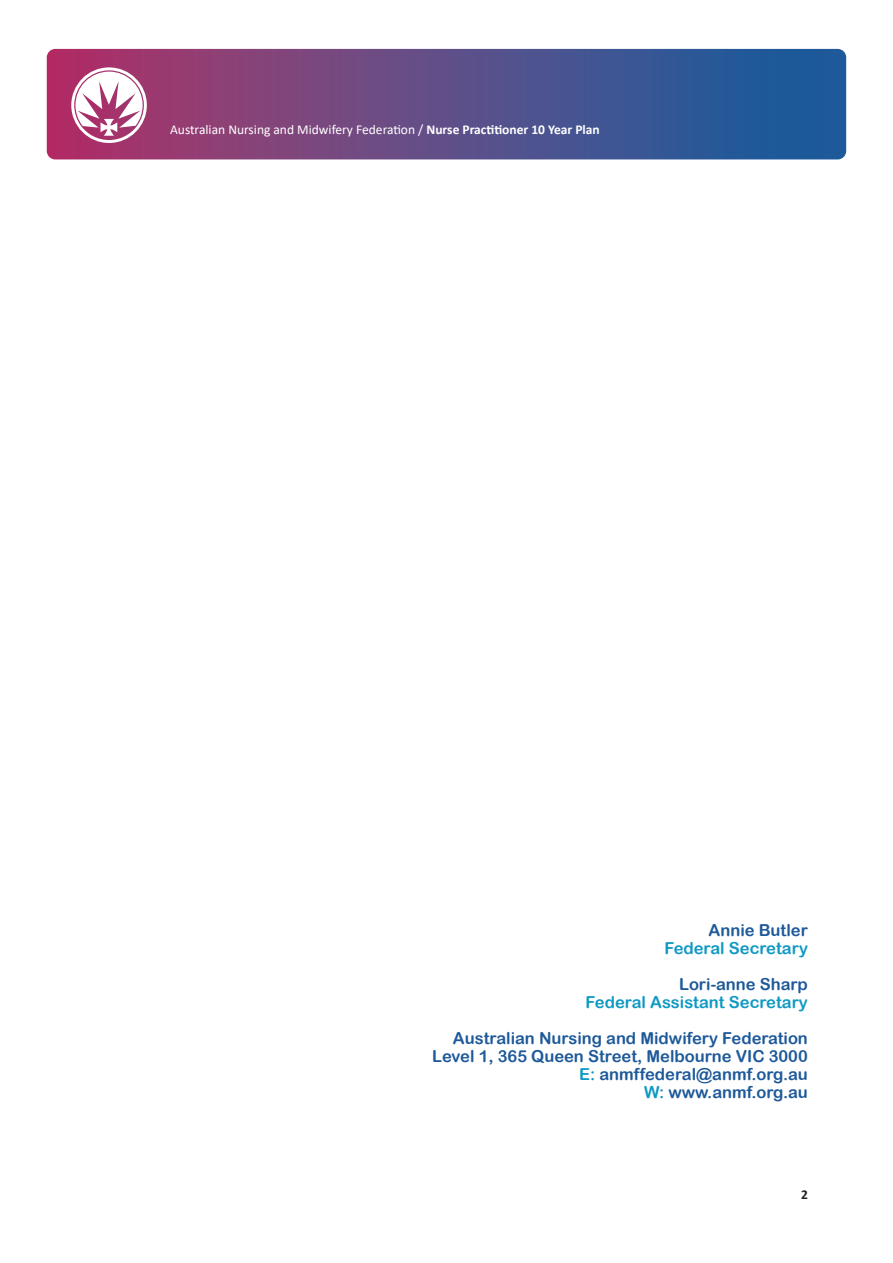
<style>
.page{position:relative;width:893px;height:1263px;background:#fff}
.page>*{position:absolute;margin:0;border:0;box-sizing:border-box;transform-origin:0 0}
.Title_page_Heading_2{font:16.5px "Arial Rounded MT Bold";color:#1e599a}
.Title_page_Heading_2-2{font:16.5px "Arial Rounded MT Bold";color:#0f99c3}
.t1{font:13.5px "Calibri";color:#fff}
.t2{font:700 13.5px "Calibri";color:#231f20}
.s1{font-weight:700}
.s2{color:#0f99c3}
</style>
<div class="page">
<div style="left:47px;top:49px;width:799px;height:110px;background:linear-gradient(to right,#b03569,#1061a2);border-radius:9px"></div>
<svg style="left:71px;top:67px;width:76px;height:76px"></svg>
<p class="t1" style="left:170px;top:120px;width:431px">Australian Nursing and Midwifery Federation / <span class="s1">Nurse Practitioner 10 Year Plan</span></p>
<p class="Title_page_Heading_2" style="left:708px;top:920px;width:101px">Annie Butler</p>
<p class="Title_page_Heading_2-2" style="left:664px;top:938px;width:145px">Federal Secretary</p>
<p class="Title_page_Heading_2" style="left:679px;top:974px;width:130px">Lori-anne Sharp</p>
<p class="Title_page_Heading_2-2" style="left:586px;top:992px;width:224px">Federal Assistant Secretary</p>
<p class="Title_page_Heading_2" style="left:453px;top:1028px;width:356px">Australian Nursing and Midwifery Federation</p>
<p class="Title_page_Heading_2" style="left:432px;top:1046px;width:377px">Level 1, 365 Queen Street, Melbourne VIC 3000</p>
<p class="Title_page_Heading_2" style="left:579px;top:1064px;width:230px"><span class="s2">E:</span> anmffederal@anmf.org.au</p>
<p class="Title_page_Heading_2" style="left:644px;top:1082px;width:165px"><span class="s2">W:</span> www.anmf.org.au</p>
<p class="t2" style="left:801px;top:1185px;width:8px">2</p>
</div>
